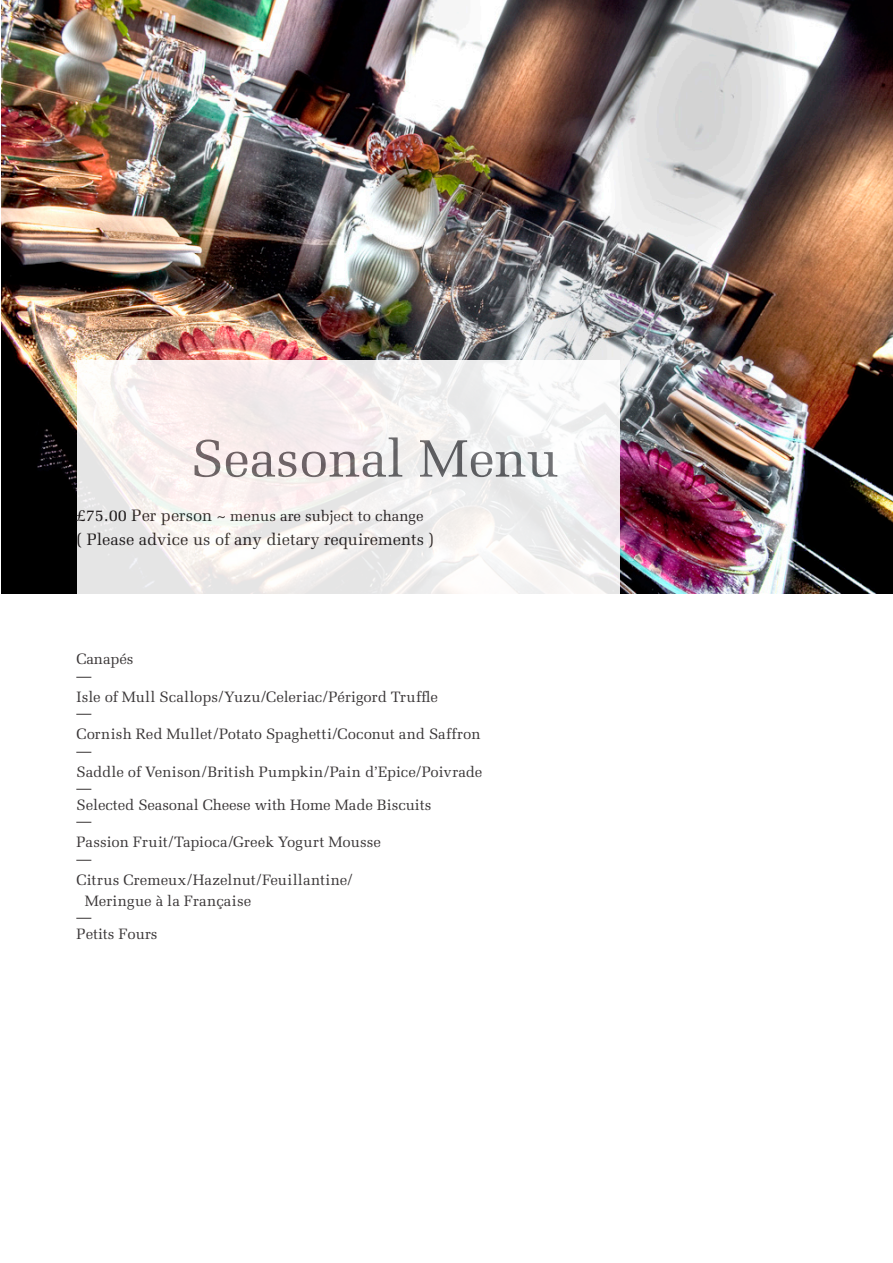
<style>
.page{position:relative;width:893px;height:1263px;background:#fff}
.page>*{position:absolute;margin:0;border:0;box-sizing:border-box;transform-origin:0 0}
.t1{font:52.5px "Melior";color:#636366}
.t2{font:16.5px "Melior";color:#231f20}
.t3{font:15px/16.5px "Melior";color:#231f20}
.s1{font-size:16.5px}
</style>
<div class="page">
<img style="left:1px;top:0;width:892px;height:594px">
<svg style="left:77px;top:360px;width:542px;height:234px;fill:#f5efef"></svg>
<h1 class="t1" style="left:191px;top:427px;width:369px">Seasonal Menu</h1>
<p class="t3" style="left:77px;top:508px;width:348px"><span class="s1">£75.00 Per person</span> ~ menus are subject to change</p>
<p class="t2" style="left:77px;top:530px;width:359px">( Please advice us of any dietary requirements )</p>
<p class="t3" style="left:77px;top:651px;width:59px">Canapés —</p>
<p class="t3" style="left:77px;top:688px;width:363px">Isle of Mull Scallops/Yuzu/Celeriac/Périgord Truffle —</p>
<p class="t3" style="left:77px;top:726px;width:406px">Cornish Red Mullet/Potato Spaghetti/Coconut and Saffron —</p>
<p class="t3" style="left:77px;top:763px;width:407px">Saddle of Venison/British Pumpkin/Pain d’Epice/Poivrade —<br>Selected Seasonal Cheese with Home Made Biscuits<br>—</p>
<p class="t3" style="left:77px;top:834px;width:306px">Passion Fruit/Tapioca/Greek Yogurt Mousse —</p>
<p class="t3" style="left:85px;top:869px;width:270px;line-height:21px;text-indent:-8px">Citrus Cremeux/Hazelnut/Feuillantine/<br>Meringue à la Française</p>
<p class="t3" style="left:77px;top:909px;width:82px">—<br>Petits Fours</p>
</div>
